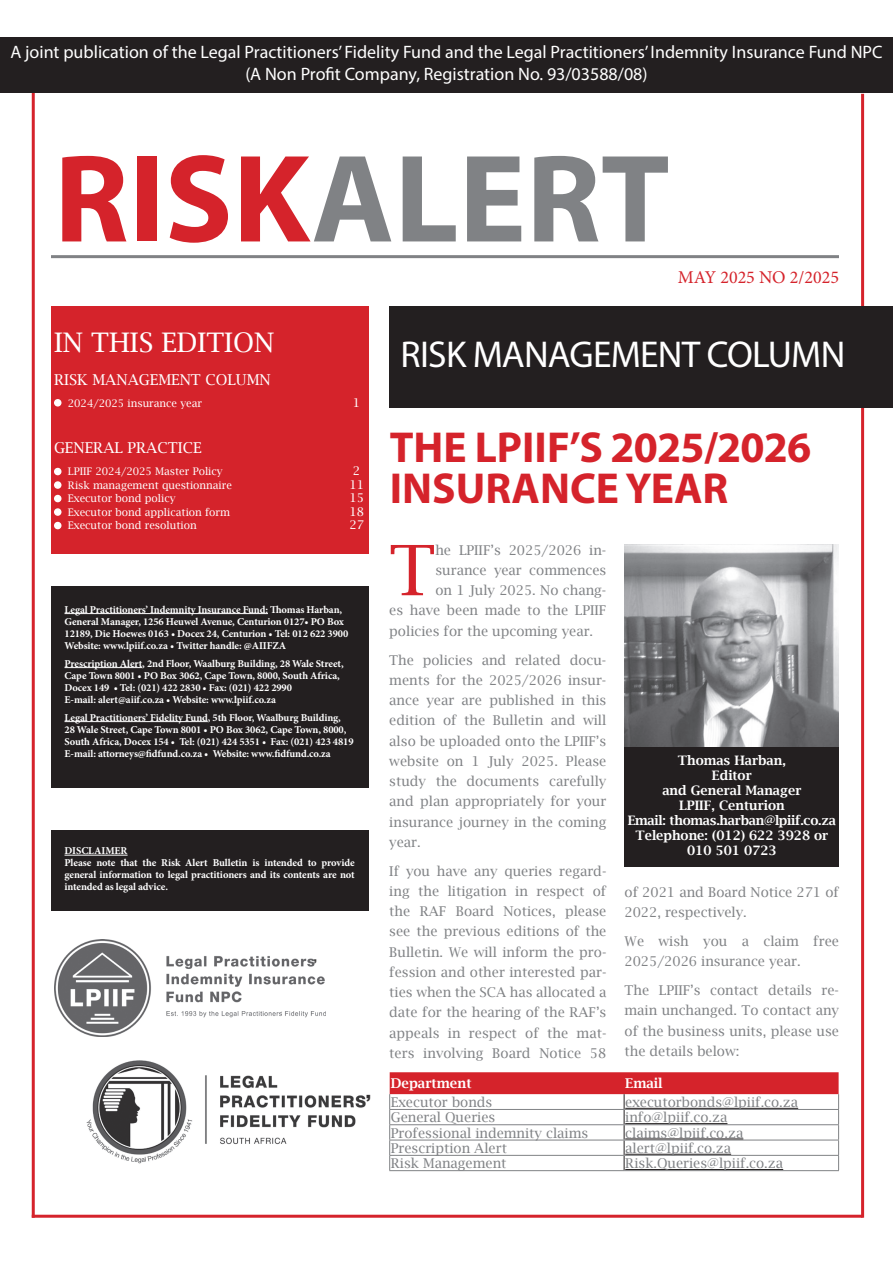
<style>
.page{position:relative;width:893px;height:1263px;background:#fff}
.page>*{position:absolute;margin:0;border:0;box-sizing:border-box;transform-origin:0 0}
.t1{font:700 126px "Myriad Pro";color:#808285}
.t2{font:69.6px "Lucida Bright";color:#d5232b}
.t3{font:700 43.5px/40.5px "Myriad Pro";color:#d5232b}
.t4{font:37.5px "Myriad Pro";letter-spacing:-.02em;color:#fff}
.t5{font:27px "Lucida Bright";color:#fff}
.t6{font:18px/21.6px "Myriad Pro";color:#fff;text-align:center}
.t7{font:18px "Minion Pro";color:#d5232b}
.t8{font:900 16.5px "Arial";color:#312f30}
.t9{font:15px "Lucida Bright";color:#fff}
.t10{font:13.5px/20.2px "Lucida Bright";color:#808285;text-align:justify}
.t11{font:600 13.5px "Lucida Bright";color:#fff}
.t12{font:600 13.05px/15px "Lucida Bright";color:#fff;text-align:center}
.t13{font:12px "Lucida Bright";color:#fff}
.t14{font:700 10.5px/12px "Minion Pro";letter-spacing:-.01em;color:#fff}
.t15{font:10.5px "Lucida Bright";color:#fff}
.t16{font:900 10.5px "Arial";color:#3e3e3f}
.t17{font:4.5px "Arial";color:#3e3e3f}
.s1{color:#d5232b}
</style>
<div class="page">
<div style="left:51px;top:306px;width:317px;height:247px;background:#d5232b"></div>
<hr style="left:861px;top:94px;width:3px;height:218px;background:#d5232b">
<hr style="left:861px;top:364px;width:3px;height:854px;background:#d5232b">
<hr style="left:32px;top:74px;width:3px;height:1144px;background:#d5232b">
<div style="left:0;top:37px;width:893px;height:56px;background:#231f20"></div>
<div style="left:389px;top:306px;width:504px;height:102px;background:#231f20"></div>
<hr style="left:32px;top:1215px;width:831px;height:3px;background:#d5232b">
<div style="left:51px;top:586px;width:317px;height:202px;background:#231f20"></div>
<hr style="left:65px;top:613px;width:203px;height:1px;background:#fff">
<hr style="left:65px;top:667px;width:77px;height:1px;background:#fff">
<hr style="left:65px;top:721px;width:143px;height:1px;background:#fff">
<div style="left:51px;top:830px;width:317px;height:81px;background:#231f20"></div>
<hr style="left:65px;top:855px;width:63px;height:1px;background:#fff">
<hr style="left:51px;top:255px;width:788px;height:3px;background:#808285">
<div style="left:54px;top:399px;width:8px;height:7px;border:2px solid #fff;border-radius:50%"></div>
<div style="left:54px;top:468px;width:8px;height:7px;border:2px solid #fff;border-radius:50%"></div>
<div style="left:54px;top:481px;width:8px;height:8px;border:2px solid #fff;border-radius:50%"></div>
<div style="left:54px;top:495px;width:8px;height:7px;border:2px solid #fff;border-radius:50%"></div>
<div style="left:54px;top:508px;width:8px;height:8px;border:2px solid #fff;border-radius:50%"></div>
<div style="left:54px;top:522px;width:8px;height:7px;border:2px solid #fff;border-radius:50%"></div>
<img style="left:54px;top:940px;width:271px;height:96px">
<img style="left:86px;top:1060px;width:318px;height:112px">
<img style="left:624px;top:544px;width:215px;height:203px">
<div style="left:624px;top:747px;width:215px;height:120px;background:#231f20"></div>
<svg style="left:389px;top:1072px;width:450px;height:98px"></svg>
<hr style="left:389px;top:1170px;width:235px;height:1px;background:#808285">
<hr style="left:624px;top:1170px;width:215px;height:1px;background:#808285">
<hr style="left:625px;top:1108px;width:173px;height:1px;background:#231f20">
<hr style="left:625px;top:1123px;width:102px;height:1px;background:#231f20">
<hr style="left:625px;top:1138px;width:118px;height:1px;background:#231f20">
<hr style="left:625px;top:1154px;width:106px;height:1px;background:#231f20">
<hr style="left:625px;top:1169px;width:158px;height:1px;background:#231f20">
<h3 class="t6" style="left:10px;top:41px;width:874px">A joint publication of the Legal Practitioners’ Fidelity Fund and the Legal Practitioners’ Indemnity Insurance Fund NPC (A Non Profit Company, Registration No. 93/03588/08)</h3>
<h1 class="t1" style="left:54px;top:117px;width:617px"><span class="s1">RISK</span>ALERT</h1>
<h3 class="t7" style="left:678px;top:266px;width:163px">MAY 2025 NO 2/2025</h3>
<h3 class="t5" style="left:54px;top:327px;width:222px">IN THIS EDITION</h3>
<p class="t9" style="left:54px;top:371px;width:218px">RISK MANAGEMENT COLUMN</p>
<p class="t15" style="left:68px;top:397px;width:136px">2024/2025 insurance year</p>
<p class="t13" style="left:353px;top:395px;width:9px">1</p>
<p class="t9" style="left:54px;top:439px;width:149px">GENERAL PRACTICE</p>
<p class="t15" style="left:68px;top:466px;width:156px">LPIIF 2024/2025 Master Policy</p>
<p class="t13" style="left:353px;top:464px;width:9px">2</p>
<p class="t15" style="left:68px;top:479px;width:166px">Risk management questionnaire</p>
<p class="t13" style="left:349px;top:478px;width:16px">11</p>
<p class="t15" style="left:68px;top:493px;width:109px">Executor bond policy</p>
<p class="t13" style="left:349px;top:491px;width:16px">15</p>
<p class="t15" style="left:68px;top:506px;width:164px">Executor bond application form</p>
<p class="t13" style="left:349px;top:505px;width:16px">18</p>
<p class="t15" style="left:68px;top:520px;width:130px">Executor bond resolution</p>
<p class="t13" style="left:349px;top:518px;width:16px">27</p>
<p class="t14" style="left:65px;top:603px;width:285px">Legal Practitioners’ Indemnity Insurance Fund: Thomas Harban, General Manager, 1256 Heuwel Avenue, Centurion 0127• PO Box 12189, Die Hoewes 0163 • Docex 24, Centurion • Tel: 012 622 3900<br>Website: www.lpiif.co.za • Twitter handle: @AIIFZA</p>
<p class="t14" style="left:65px;top:657px;width:281px">Prescription Alert, 2nd Floor, Waalburg Building, 28 Wale Street, Cape Town 8001 • PO Box 3062, Cape Town, 8000, South Africa, Docex 149 • Tel: (021) 422 2830 • Fax: (021) 422 2990<br>E-mail: alert@aiif.co.za • Website: www.lpiif.co.za</p>
<p class="t14" style="left:65px;top:711px;width:291px">Legal Practitioners’ Fidelity Fund, 5th Floor, Waalburg Building, 28 Wale Street, Cape Town 8001 • PO Box 3062, Cape Town, 8000, South Africa, Docex 154 • Tel: (021) 424 5351 • Fax: (021) 423 4819<br>E-mail: attorneys@fidfund.co.za • Website: www.fidfund.co.za</p>
<p class="t14" style="left:65px;top:845px;width:292px">DISCLAIMER<br>Please note that the Risk Alert Bulletin is intended to provide general information to legal practitioners and its contents are not intended as legal advice.</p>
<p class="t17" style="left:281px;top:1010px;width:2px">’</p>
<p class="t16" style="left:314px;top:955px;width:4px">’</p>
<p class="t8" style="left:366px;top:1089px;width:6px">’</p>
<h3 class="t4" style="left:401px;top:331px;width:446px">RISK MANAGEMENT COLUMN</h3>
<h3 class="t3" style="left:390px;top:426px;width:423px">THE LPIIF’S 2025/2026<br>INSURANCE YEAR</h3>
<h2 class="t2" style="left:389px;top:531px;width:48px">T</h2>
<p class="t10" style="left:435px;top:540px;width:172px">he LPIIF’s 2025/2026 in-</p>
<p class="t10" style="left:435px;top:560px;width:172px">surance year commences</p>
<p class="t10" style="left:435px;top:580px;width:172px">on 1 July 2025. No chang-</p>
<p class="t10" style="left:389px;top:600px;width:219px">es have been made to the LPIIF</p>
<p class="t10" style="left:389px;top:621px;width:205px">policies for the upcoming year.</p>
<p class="t10" style="left:389px;top:649px;width:219px">The policies and related docu&shy;ments for the 2025/2026 insur&shy;ance year are published in this edition of the Bulletin and will also be uploaded onto the LPIIF’s website on 1 July 2025. Please study the documents carefully and plan appropriately for your insurance journey in the coming year.</p>
<p class="t10" style="left:389px;top:860px;width:219px">If you have any queries regard&shy;ing the litigation in respect of the RAF Board Notices, please see the previous editions of the Bulletin. We will inform the pro&shy;fession and other interested par&shy;ties when the SCA has allocated a date for the hearing of the RAF’s appeals in respect of the mat&shy;ters involving Board Notice 58</p>
<p class="t12" style="left:628px;top:753px;width:210px">Thomas Harban,<br>Editor<br>and General Manager<br>LPIIF, Centurion<br>Email: thomas.harban@lpiif.co.za<br>Telephone: (012) 622 3928 or<br>010 501 0723</p>
<p class="t10" style="left:624px;top:882px;width:216px">of 2021 and Board Notice 271 of<br>2022, respectively.</p>
<p class="t10" style="left:624px;top:931px;width:216px">We wish you a claim free<br>2025/2026 insurance year.</p>
<p class="t10" style="left:624px;top:980px;width:216px">The LPIIF’s contact details re&shy;main unchanged. To contact any of the business units, please use the details below:</p>
<p class="t11" style="left:391px;top:1076px;width:82px">Department</p>
<p class="t11" style="left:625px;top:1076px;width:39px">Email</p>
<p class="t10" style="left:391px;top:1092px;width:103px">Executor bonds</p>
<p class="t10" style="left:625px;top:1092px;width:174px">executorbonds@lpiif.co.za</p>
<p class="t10" style="left:391px;top:1107px;width:106px">General Queries</p>
<p class="t10" style="left:625px;top:1107px;width:104px">info@lpiif.co.za</p>
<p class="t10" style="left:391px;top:1122px;width:199px">Professional indemnity claims</p>
<p class="t10" style="left:625px;top:1123px;width:120px">claims@lpiif.co.za</p>
<p class="t10" style="left:391px;top:1138px;width:118px">Prescription Alert</p>
<p class="t10" style="left:625px;top:1138px;width:107px">alert@lpiif.co.za</p>
<p class="t10" style="left:391px;top:1153px;width:117px">Risk Management</p>
<p class="t10" style="left:625px;top:1153px;width:160px">Risk.Queries@lpiif.co.za</p>
</div>
